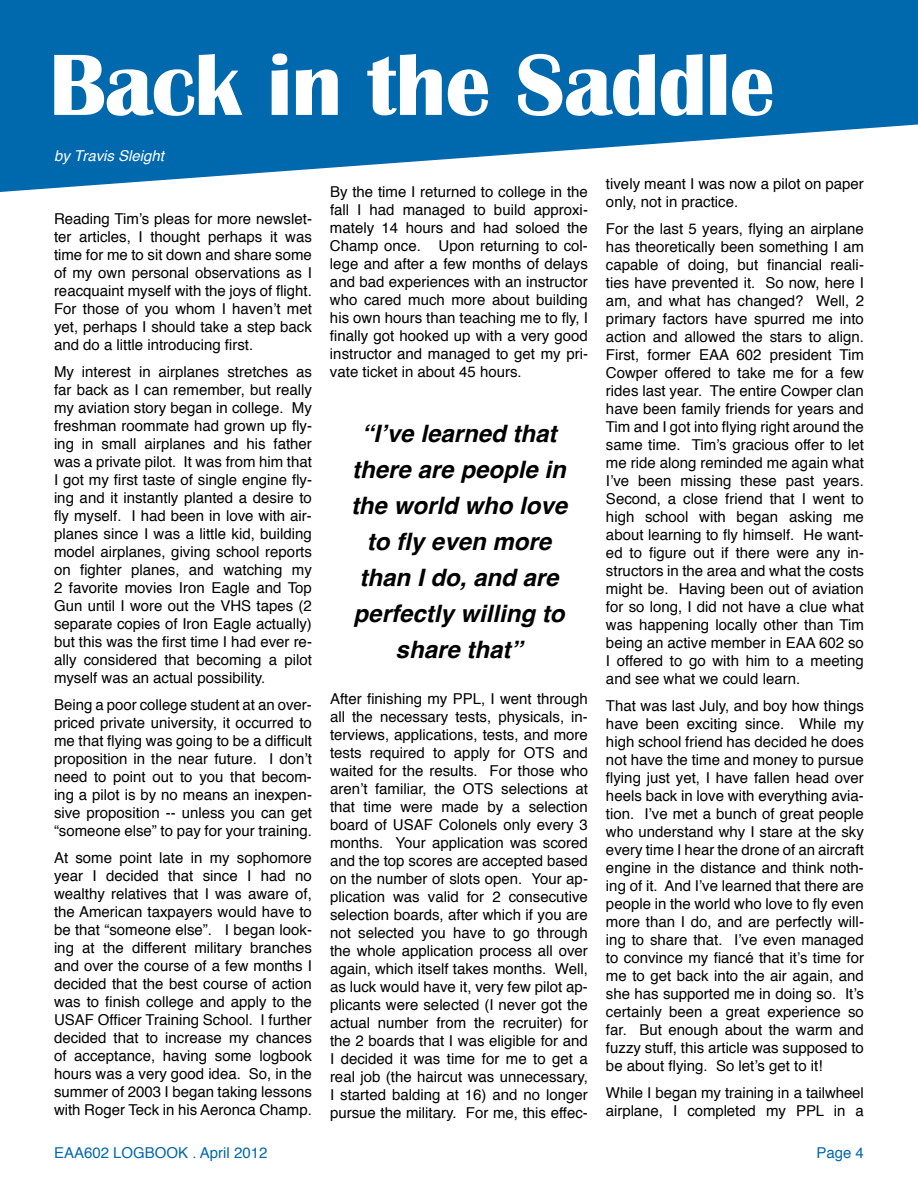
<style>
.page{position:relative;width:918px;height:1188px;background:#fff}
.page>*{position:absolute;margin:0;border:0;box-sizing:border-box;transform-origin:0 0}
.t1{font:700 90px "Britannic";letter-spacing:-.01em;color:#fff}
.t2{font:italic 700 24px/36px "Helvetica";color:#000;text-align:center}
.t3{font:15px/18px "Helvetica";color:#000;text-align:justify}
.t4{font:15px "Helvetica";color:#0068ac}
.t5{font:italic 15px "Helvetica";color:#fff}
</style>
<div class="page">
<svg style="left:0;top:0;width:918px;height:192px;fill:#0068ac"></svg>
<h1 class="t1" style="left:49px;top:34px;width:727px">Back in the Saddle</h1>
<p class="t5" style="left:54px;top:144px;width:112px">by Travis Sleight</p>
<p class="t3" style="left:54px;top:210px;width:260px">Reading Tim’s pleas for more newslet&shy;ter articles, I thought perhaps it was time for me to sit down and share some of my own personal observations as I reacquaint myself with the joys of flight.<br>For those of you whom I haven’t met yet, perhaps I should take a step back and do a little introducing first.</p>
<p class="t3" style="left:54px;top:363px;width:260px">My interest in airplanes stretches as far back as I can remember, but really my aviation story began in college. My freshman roommate had grown up fly&shy;ing in small airplanes and his father was a private pilot. It was from him that I got my first taste of single engine fly&shy;ing and it instantly planted a desire to fly myself. I had been in love with air&shy;planes since I was a little kid, building model airplanes, giving school reports on fighter planes, and watching my 2 favorite movies Iron Eagle and Top Gun until I wore out the VHS tapes (2 separate copies of Iron Eagle actually) but this was the first time I had ever re&shy;ally considered that becoming a pilot myself was an actual possibility.</p>
<p class="t3" style="left:54px;top:696px;width:260px">Being a poor college student at an over&shy;priced private university, it occurred to me that flying was going to be a difficult proposition in the near future. I don’t need to point out to you that becom&shy;ing a pilot is by no means an inexpen&shy;sive proposition -- unless you can get “someone else” to pay for your training.</p>
<p class="t3" style="left:54px;top:849px;width:259px">At some point late in my sophomore year I decided that since I had no wealthy relatives that I was aware of, the American taxpayers would have to be that “someone else”. I began look&shy;ing at the different military branches and over the course of a few months I decided that the best course of action was to finish college and apply to the USAF Officer Training School. I further decided that to increase my chances of acceptance, having some logbook hours was a very good idea. So, in the summer of 2003 I began taking lessons with Roger Teck in his Aeronca Champ.</p>
<p class="t3" style="left:330px;top:183px;width:260px">By the time I returned to college in the fall I had managed to build approxi&shy;mately 14 hours and had soloed the Champ once. Upon returning to col&shy;lege and after a few months of delays and bad experiences with an instructor who cared much more about building his own hours than teaching me to fly, I finally got hooked up with a very good instructor and managed to get my pri&shy;vate ticket in about 45 hours.</p>
<p class="t3" style="left:606px;top:175px;width:259px">tively meant I was now a pilot on paper only, not in practice.</p>
<p class="t3" style="left:606px;top:220px;width:260px">For the last 5 years, flying an airplane has theoretically been something I am capable of doing, but financial reali&shy;ties have prevented it. So now, here I am, and what has changed? Well, 2 primary factors have spurred me into action and allowed the stars to align.<br>First, former EAA 602 president Tim Cowper offered to take me for a few rides last year. The entire Cowper clan have been family friends for years and Tim and I got into flying right around the same time. Tim’s gracious offer to let me ride along reminded me again what I’ve been missing these past years.<br>Second, a close friend that I went to high school with began asking me about learning to fly himself. He want&shy;ed to figure out if there were any in&shy;structors in the area and what the costs might be. Having been out of aviation for so long, I did not have a clue what was happening locally other than Tim being an active member in EAA 602 so I offered to go with him to a meeting and see what we could learn.</p>
<p class="t3" style="left:606px;top:697px;width:260px">That was last July, and boy how things have been exciting since. While my high school friend has decided he does not have the time and money to pursue flying just yet, I have fallen head over heels back in love with everything avia&shy;tion. I’ve met a bunch of great people who understand why I stare at the sky every time I hear the drone of an aircraft engine in the distance and think noth&shy;ing of it. And I’ve learned that there are people in the world who love to fly even more than I do, and are perfectly will&shy;ing to share that. I’ve even managed to convince my fiancé that it’s time for me to get back into the air again, and she has supported me in doing so. It’s certainly been a great experience so far. But enough about the warm and fuzzy stuff, this article was supposed to be about flying. So let’s get to it!</p>
<p class="t3" style="left:606px;top:1084px;width:259px">While I began my training in a tailwheel airplane, I completed my PPL in a</p>
<h2 class="t2" style="left:351px;top:416px;width:218px">“I’ve learned that there are people in the world who love to fly even more than I do, and are perfectly willing to share that”</h2>
<p class="t3" style="left:330px;top:690px;width:260px">After finishing my PPL, I went through all the necessary tests, physicals, in&shy;terviews, applications, tests, and more tests required to apply for OTS and waited for the results. For those who aren’t familiar, the OTS selections at that time were made by a selection board of USAF Colonels only every 3 months. Your application was scored and the top scores are accepted based on the number of slots open. Your ap&shy;plication was valid for 2 consecutive selection boards, after which if you are not selected you have to go through the whole application process all over again, which itself takes months. Well, as luck would have it, very few pilot ap&shy;plicants were selected (I never got the actual number from the recruiter) for the 2 boards that I was eligible for and I decided it was time for me to get a real job (the haircut was unnecessary, I started balding at 16) and no longer pursue the military. For me, this effec-</p>
<p class="t4" style="left:54px;top:1142px;width:215px">EAA602 LOGBOOK . April 2012</p>
<p class="t4" style="left:816px;top:1142px;width:49px">Page 4</p>
</div>
